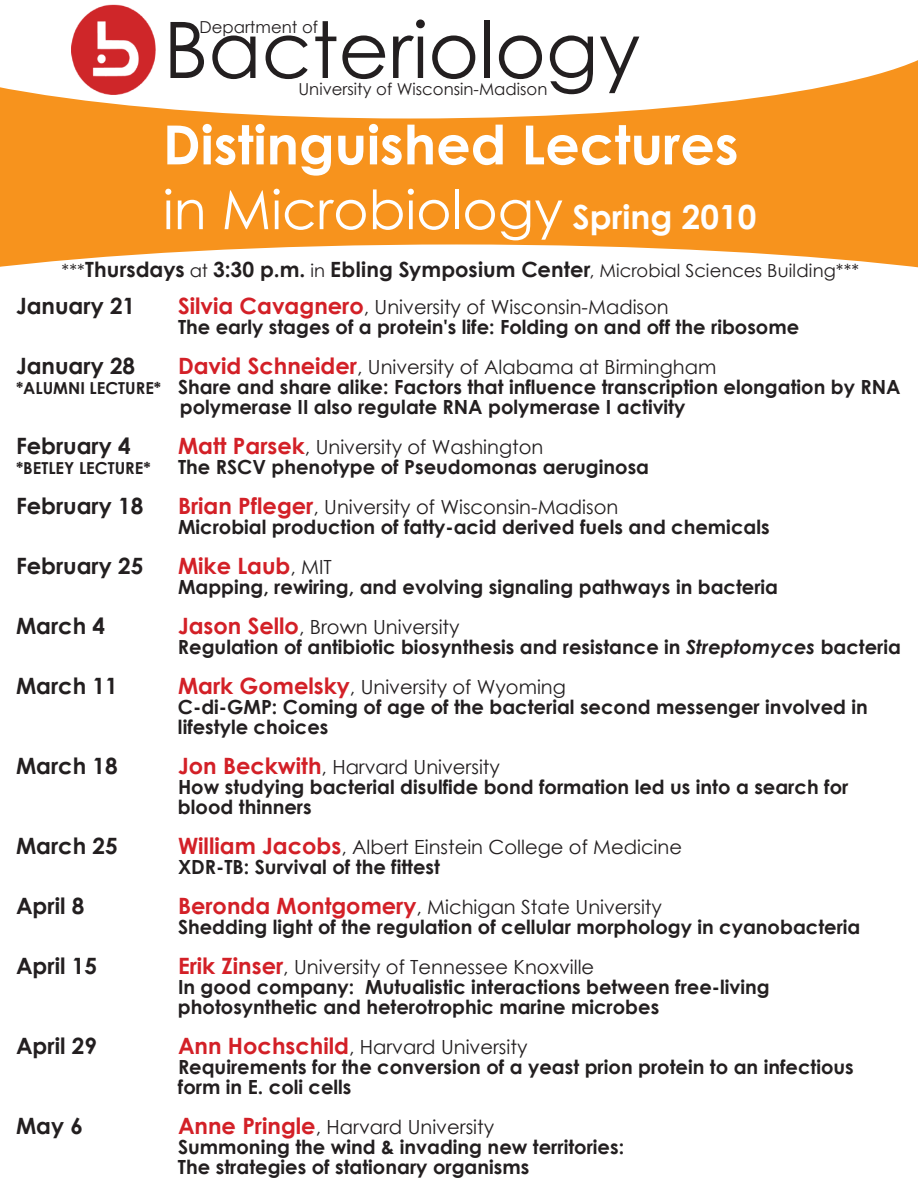
<style>
.page{position:relative;width:918px;height:1188px;background:#fff}
.page>*{position:absolute;margin:0;border:0;box-sizing:border-box;transform-origin:0 0}
.t1{font:78px "Century Gothic";color:#231f20}
.t2{font:700 54px/64.8px "Century Gothic";color:#fff}
.t3{font:700 22.5px "Century Gothic";color:#231f20}
.t4{font:700 22.5px "Century Gothic";color:#d32027}
.t5{font:700 21px "Century Gothic";letter-spacing:.005em;color:#231f20}
.t6{font:700 19.5px/20px "Century Gothic";color:#231f20}
.t7{font:19.5px/20px "Century Gothic";color:#231f20}
.t8{font:16.5px "Century Gothic";color:#231f20}
.t9{font:700 16.5px "Century Gothic";color:#231f20}
.s1{font-weight:400}
.s2{font-size:33.3px}
.s3{font-weight:400;font-size:18px}
.s4{font-size:22.5px;color:#d32027}
.s5{font-weight:700;font-size:22.5px;color:#d32027}
.s6{font-size:16.5px}
.s7{font-weight:400;font-size:19.5px;color:#231f20}
.s8{font-style:italic}
.s9{font-weight:700}
</style>
<div class="page">
<div style="left:0;top:0;width:918px;height:1149px;background:#f7931d"></div>
<svg style="left:0;top:0;width:918px;height:118px;background:#fef2e4"></svg>
<div style="left:0;top:388px;width:918px;height:800px;background:#fff"></div>
<div style="left:0;top:244px;width:918px;height:144px;background:#fff"></div>
<img style="left:70px;top:2px;width:88px;height:93px">
<h1 class="t1" style="left:164px;top:-5px;width:478px">Bacteriology</h1>
<p class="t8" style="left:200px;top:16px;width:120px">Department of</p>
<p class="t8" style="left:298px;top:77px;width:250px">University of Wisconsin-Madison</p>
<h2 class="t2" style="left:163px;top:110px;width:595px">Distinguished Lectures <span class="s1">in Microbiology</span> <span class="s2">Spring 2010</span></h2>
<p class="t5" style="left:62px;top:253px;width:799px"><span class="s3">***</span>Thursdays <span class="s3">at</span> 3:30 p.m. <span class="s3">in</span> Ebling Symposium Center<span class="s3">, Microbial Sciences Building***</span></p>
<p class="t3" style="left:16px;top:289px;width:121px">January 21</p>
<p class="t6" style="left:178px;top:296px;width:623px"><span class="s4">Silvia Cavagnero</span><span class="s1">, University of Wisconsin-Madison<br></span>The early stages of a protein's life: Folding on and off the ribosome</p>
<p class="t3" style="left:16px;top:349px;width:121px">January 28</p>
<p class="t7" style="left:178px;top:357px;width:540px"><span class="s5">David Schneider</span>, University of Alabama at Birmingham</p>
<p class="t6" style="left:16px;top:376px;width:886px"><span class="s6">*ALUMNI LECTURE*</span> Share and share alike: Factors that influence transcription elongation by RNA</p>
<p class="t6" style="left:180px;top:396px;width:507px">polymerase II also regulate RNA polymerase I activity</p>
<p class="t3" style="left:16px;top:429px;width:116px">February 4</p>
<p class="t7" style="left:178px;top:437px;width:367px"><span class="s5">Matt Parsek</span>, University of Washington</p>
<p class="t9" style="left:16px;top:456px;width:136px">*BETLEY LECTURE*</p>
<p class="t6" style="left:178px;top:456px;width:473px">The RSCV phenotype of Pseudomonas aeruginosa</p>
<p class="t3" style="left:16px;top:489px;width:129px">February 18</p>
<p class="t6" style="left:178px;top:496px;width:593px"><span class="s4">Brian Pfleger</span><span class="s1">, University of Wisconsin-Madison<br></span>Microbial production of fatty-acid derived fuels and chemicals</p>
<p class="t3" style="left:16px;top:549px;width:129px">February 25</p>
<p class="t4" style="left:178px;top:549px;width:155px">Mike Laub<span class="s7">, MIT</span></p>
<p class="t6" style="left:178px;top:576px;width:602px">Mapping, rewiring, and evolving signaling pathways in bacteria</p>
<p class="t3" style="left:16px;top:609px;width:91px">March 4</p>
<p class="t6" style="left:178px;top:616px;width:725px"><span class="s4">Jason Sello</span><span class="s1">, Brown University<br></span>Regulation of antibiotic biosynthesis and resistance in <span class="s8">Streptomyces</span> bacteria</p>
<p class="t3" style="left:16px;top:669px;width:103px">March 11</p>
<p class="t6" style="left:178px;top:676px;width:691px"><span class="s4">Mark Gomelsky</span><span class="s1">, University of Wyoming<br></span>C-di-GMP: Coming of age of the bacterial second messenger involved in lifestyle choices</p>
<p class="t3" style="left:16px;top:749px;width:103px">March 18</p>
<p class="t6" style="left:178px;top:756px;width:672px"><span class="s4">Jon Beckwith</span><span class="s1">, Harvard University<br></span>How studying bacterial disulfide bond formation led us into a search for blood thinners</p>
<p class="t3" style="left:16px;top:829px;width:103px">March 25</p>
<p class="t7" style="left:178px;top:837px;width:506px"><span class="s5">William Jacobs</span>, Albert Einstein College of Medicine<br><span class="s9">XDR-TB: Survival of the fittest</span></p>
<p class="t3" style="left:16px;top:889px;width:70px">April 8</p>
<p class="t6" style="left:178px;top:896px;width:684px"><span class="s4">Beronda Montgomery</span><span class="s1">, Michigan State University<br></span>Shedding light of the regulation of cellular morphology in cyanobacteria</p>
<p class="t3" style="left:16px;top:949px;width:82px">April 15</p>
<p class="t6" style="left:178px;top:956px;width:593px"><span class="s4">Erik Zinser</span><span class="s1">, University of Tennessee Knoxville<br></span>In good company: Mutualistic interactions between free-living photosynthetic and heterotrophic marine microbes</p>
<p class="t3" style="left:16px;top:1029px;width:82px">April 29</p>
<p class="t6" style="left:178px;top:1036px;width:677px"><span class="s4">Ann Hochschild</span><span class="s1">, Harvard University<br></span>Requirements for the conversion of a yeast prion protein to an infectious form in E. coli cells</p>
<p class="t3" style="left:16px;top:1109px;width:69px">May 6</p>
<p class="t6" style="left:178px;top:1116px;width:448px"><span class="s4">Anne Pringle</span><span class="s1">, Harvard University<br></span>Summoning the wind &amp; invading new territories:<br>The strategies of stationary organisms</p>
</div>
